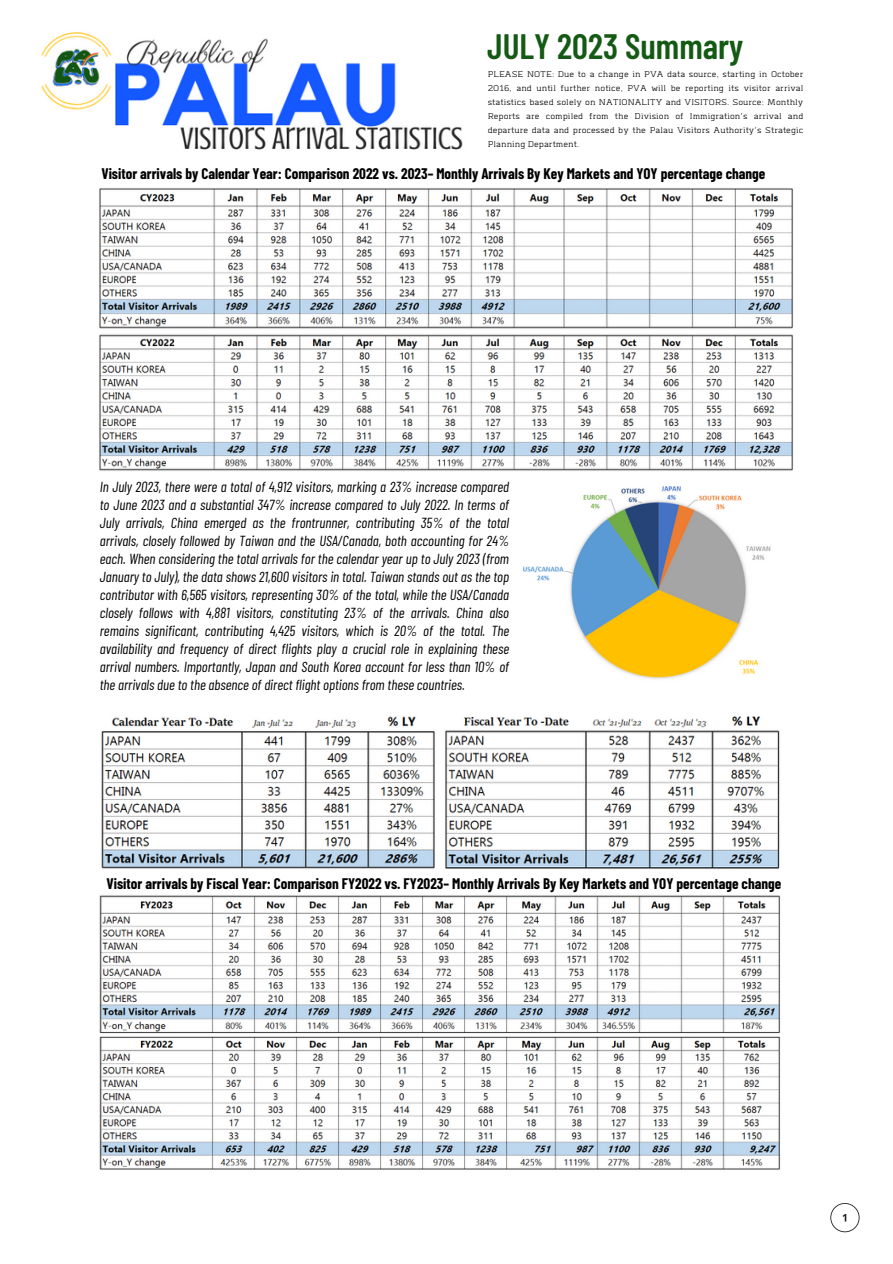
<style>
.page{position:relative;width:893px;height:1264px;background:#fff}
.page>*{position:absolute;margin:0;border:0;box-sizing:border-box;transform-origin:0 0}
.t1{font:600 35.25px "Barlow Condensed";color:#155a14}
.t2{font:700 15px "Barlow Condensed";color:#000}
.t3{font:italic 14.55px/18px "Barlow Condensed";color:#000;text-align:justify}
.t4{font:300 10.5px/14px "Abula";color:#000;text-align:justify}
</style>
<div class="page">
<img style="left:41px;top:32px;width:422px;height:118px">
<svg style="left:830px;top:1203px;width:29px;height:29px"></svg>
<img style="left:99px;top:188px;width:694px;height:283px">
<img style="left:523px;top:486px;width:248px;height:193px">
<img style="left:101px;top:716px;width:334px;height:153px">
<img style="left:445px;top:716px;width:335px;height:153px">
<img style="left:100px;top:895px;width:680px;height:275px">
<p class="t1" style="left:487px;top:24px;width:258px">JULY 2023 Summary</p>
<p class="t4" style="left:487px;top:67px;width:317px">PLEASE NOTE: Due to a change in PVA data source, starting in October 2016, and until further notice, PVA will be reporting its visitor arrival statistics based solely on NATIONALITY and VISITORS. Source: Monthly Reports are compiled from the Division of Immigration’s arrival and departure data and processed by the Palau Visitors Authority’s Strategic Planning Department.</p>
<p class="t2" style="left:101px;top:164px;width:665px">Visitor arrivals by Calendar Year: Comparison 2022 vs. 2023– Monthly Arrivals By Key Markets and YOY percentage change</p>
<p class="t3" style="left:100px;top:477px;width:411px">In July 2023, there were a total of 4,912 visitors, marking a 23% increase compared to June 2023 and a substantial 347% increase compared to July 2022. In terms of July arrivals, China emerged as the frontrunner, contributing 35% of the total arrivals, closely followed by Taiwan and the USA/Canada, both accounting for 24% each. When considering the total arrivals for the calendar year up to July 2023 (from January to July), the data shows 21,600 visitors in total. Taiwan stands out as the top contributor with 6,565 visitors, representing 30% of the total, while the USA/Canada closely follows with 4,881 visitors, constituting 23% of the arrivals. China also remains significant, contributing 4,425 visitors, which is 20% of the total. The availability and frequency of direct flights play a crucial role in explaining these arrival numbers. Importantly, Japan and South Korea account for less than 10% of the arrivals due to the absence of direct flight options from these countries.</p>
<p class="t2" style="left:106px;top:873px;width:676px">Visitor arrivals by Fiscal Year: Comparison FY2022 vs. FY2023– Monthly Arrivals By Key Markets and YOY percentage change</p>
</div>
